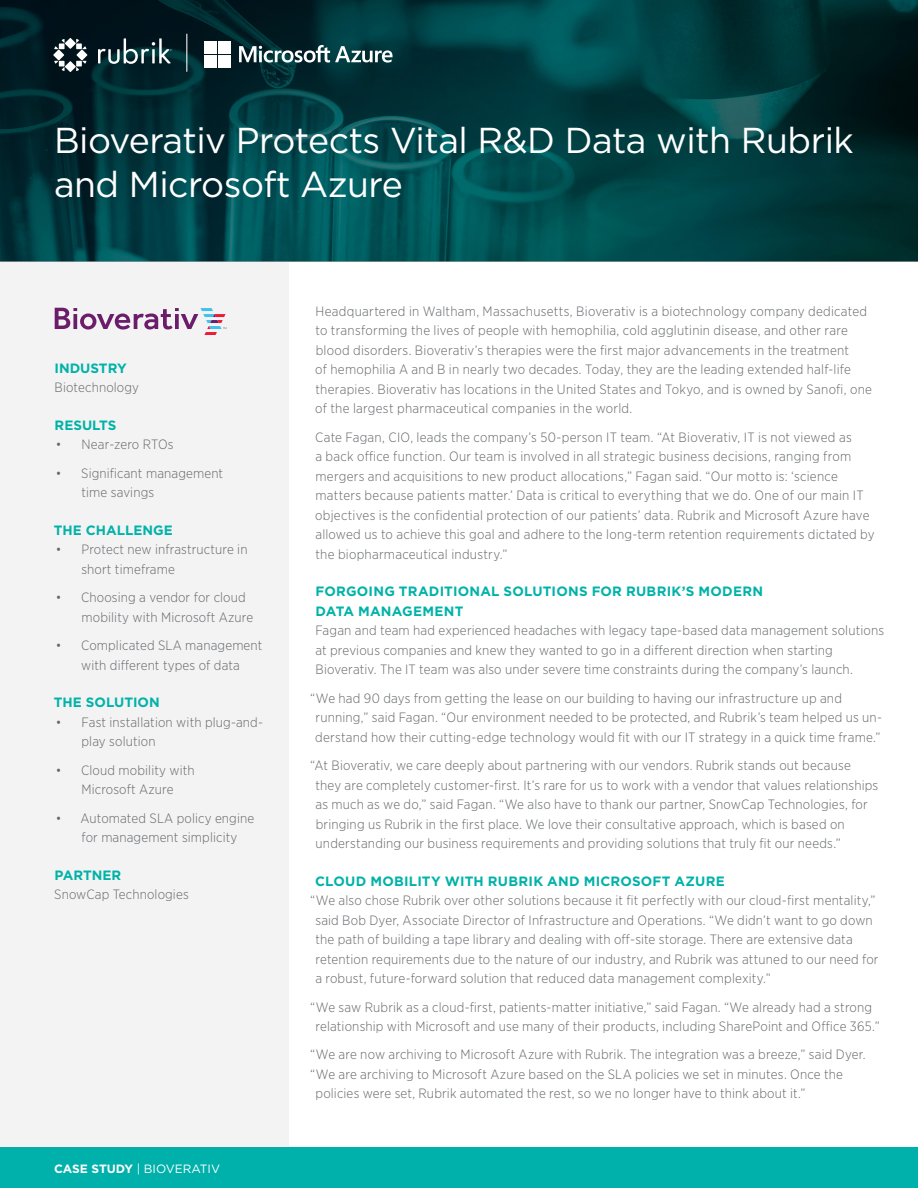
<style>
.page{position:relative;width:918px;height:1188px;background:#fff}
.page>*{position:absolute;margin:0;border:0;box-sizing:border-box;transform-origin:0 0}
.t1{font:36px/43.5px "Gotham";letter-spacing:-.015em;color:#fff}
.t2{font:300 13.5px/19.5px "Gotham Narrow";letter-spacing:.015em;color:#63666a}
.t3{font:700 13.5px/19.5px "Gotham";letter-spacing:.01em;color:#00b2a9}
.t4{font:12px "Gotham";color:#fff}
.s1{font-weight:700}
</style>
<div class="page">
<img style="left:0;top:0;width:918px;height:261px">
<div style="left:0;top:1148px;width:918px;height:40px;background:#00b0aa"></div>
<svg style="left:98px;top:38px;width:74px;height:26px;background:#3b5359"></svg>
<svg style="left:65px;top:38px;width:11px;height:11px"></svg>
<svg style="left:65px;top:61px;width:11px;height:11px"></svg>
<svg style="left:77px;top:50px;width:10px;height:10px"></svg>
<svg style="left:54px;top:39px;width:11px;height:10px"></svg>
<svg style="left:76px;top:61px;width:11px;height:10px"></svg>
<svg style="left:54px;top:61px;width:11px;height:10px"></svg>
<svg style="left:76px;top:39px;width:11px;height:10px"></svg>
<svg style="left:53px;top:50px;width:11px;height:10px"></svg>
<hr style="left:186px;top:34px;width:1px;height:38px;background:#fff">
<svg style="left:239px;top:45px;width:154px;height:18px"></svg>
<div style="left:204px;top:41px;width:13px;height:13px;background:#fff"></div>
<div style="left:218px;top:41px;width:13px;height:13px;background:#fff"></div>
<div style="left:204px;top:55px;width:13px;height:13px;background:#fff"></div>
<div style="left:218px;top:55px;width:13px;height:13px;background:#fff"></div>
<div style="left:0;top:261px;width:290px;height:887px;background:#f3f3f3"></div>
<svg style="left:55px;top:308px;width:171px;height:27px"></svg>
<h1 class="t1" style="left:54px;top:118px;width:801px">Bioverativ Protects Vital R&amp;D Data with Rubrik and Microsoft Azure</h1>
<p class="t3" style="left:55px;top:358px;width:74px">INDUSTRY</p>
<p class="t2" style="left:55px;top:378px;width:86px">Biotechnology</p>
<p class="t3" style="left:55px;top:415px;width:63px">RESULTS</p>
<p class="t2" style="left:56px;top:435px;width:119px">• Near-zero RTOs</p>
<p class="t2" style="left:81px;top:463px;width:143px;text-indent:-26px">• Significant management time savings</p>
<p class="t3" style="left:54px;top:520px;width:121px">THE CHALLENGE</p>
<p class="t2" style="left:81px;top:540px;width:168px;text-indent:-25px">• Protect new infrastructure in short timeframe</p>
<p class="t2" style="left:82px;top:587px;width:173px;text-indent:-26px">• Choosing a vendor for cloud mobility with Microsoft Azure</p>
<p class="t2" style="left:56px;top:635px;width:208px;text-align:center">• Complicated SLA management with different types of data</p>
<p class="t3" style="left:54px;top:693px;width:107px">THE SOLUTION</p>
<p class="t2" style="left:82px;top:712px;width:183px;text-indent:-26px">• Fast installation with plug-and&shy;play solution</p>
<p class="t2" style="left:56px;top:760px;width:140px;text-align:center">• Cloud mobility with<br>Microsoft Azure</p>
<p class="t2" style="left:81px;top:808px;width:174px;text-indent:-25px">• Automated SLA policy engine for management simplicity</p>
<p class="t3" style="left:55px;top:865px;width:68px">PARTNER</p>
<p class="t2" style="left:54px;top:884px;width:136px">SnowCap Technologies</p>
<p class="t4" style="left:54px;top:1161px;width:168px"><span class="s1">CASE STUDY</span> | BIOVERATIV</p>
<p class="t2" style="left:315px;top:301px;width:558px">Headquartered in Waltham, Massachusetts, Bioverativ is a biotechnology company dedicated to transforming the lives of people with hemophilia, cold agglutinin disease, and other rare blood disorders. Bioverativ’s therapies were the first major advancements in the treatment<br>of hemophilia A and B in nearly two decades. Today, they are the leading extended half-life therapies. Bioverativ has locations in the United States and Tokyo, and is owned by Sanofi, one of the largest pharmaceutical companies in the world.</p>
<p class="t2" style="left:315px;top:427px;width:561px">Cate Fagan, CIO, leads the company’s 50-person IT team. “At Bioverativ, IT is not viewed as<br>a back office function. Our team is involved in all strategic business decisions, ranging from mergers and acquisitions to new product allocations,” Fagan said. “Our motto is: ‘science matters because patients matter.’ Data is critical to everything that we do. One of our main IT objectives is the confidential protection of our patients’ data. Rubrik and Microsoft Azure have allowed us to achieve this goal and adhere to the long-term retention requirements dictated by the biopharmaceutical industry.”</p>
<p class="t3" style="left:316px;top:581px;width:449px">FORGOING TRADITIONAL SOLUTIONS FOR RUBRIK’S MODERN<br>DATA MANAGEMENT</p>
<p class="t2" style="left:315px;top:620px;width:570px">Fagan and team had experienced headaches with legacy tape-based data management solutions at previous companies and knew they wanted to go in a different direction when starting<br>Bioverativ. The IT team was also under severe time constraints during the company’s launch.</p>
<p class="t2" style="left:315px;top:688px;width:568px;text-indent:-5px">“We had 90 days from getting the lease on our building to having our infrastructure up and running,” said Fagan. “Our environment needed to be protected, and Rubrik’s team helped us un&shy;derstand how their cutting-edge technology would fit with our IT strategy in a quick time frame.”</p>
<p class="t2" style="left:315px;top:755px;width:564px;text-indent:-5px">“At Bioverativ, we care deeply about partnering with our vendors. Rubrik stands out because they are completely customer-first. It’s rare for us to work with a vendor that values relationships as much as we do,” said Fagan. “We also have to thank our partner, SnowCap Technologies, for bringing us Rubrik in the first place. We love their consultative approach, which is based on understanding our business requirements and providing solutions that truly fit our needs.”</p>
<p class="t3" style="left:315px;top:871px;width:411px">CLOUD MOBILITY WITH RUBRIK AND MICROSOFT AZURE</p>
<p class="t2" style="left:315px;top:890px;width:565px;text-indent:-5px">“We also chose Rubrik over other solutions because it fit perfectly with our cloud-first mentality,” said Bob Dyer, Associate Director of Infrastructure and Operations. “We didn’t want to go down the path of building a tape library and dealing with off-site storage. There are extensive data retention requirements due to the nature of our industry, and Rubrik was attuned to our need for a robust, future-forward solution that reduced data management complexity.”</p>
<p class="t2" style="left:310px;top:997px;width:571px;text-align:center">“We saw Rubrik as a cloud-first, patients-matter initiative,” said Fagan. “We already had a strong relationship with Microsoft and use many of their products, including SharePoint and Office 365.”</p>
<p class="t2" style="left:310px;top:1045px;width:557px">“We are now archiving to Microsoft Azure with Rubrik. The integration was a breeze,” said Dyer.</p>
<p class="t2" style="left:310px;top:1064px;width:534px">“We are archiving to Microsoft Azure based on the SLA policies we set in minutes. Once the</p>
<p class="t2" style="left:316px;top:1084px;width:492px">policies were set, Rubrik automated the rest, so we no longer have to think about it.”</p>
</div>
